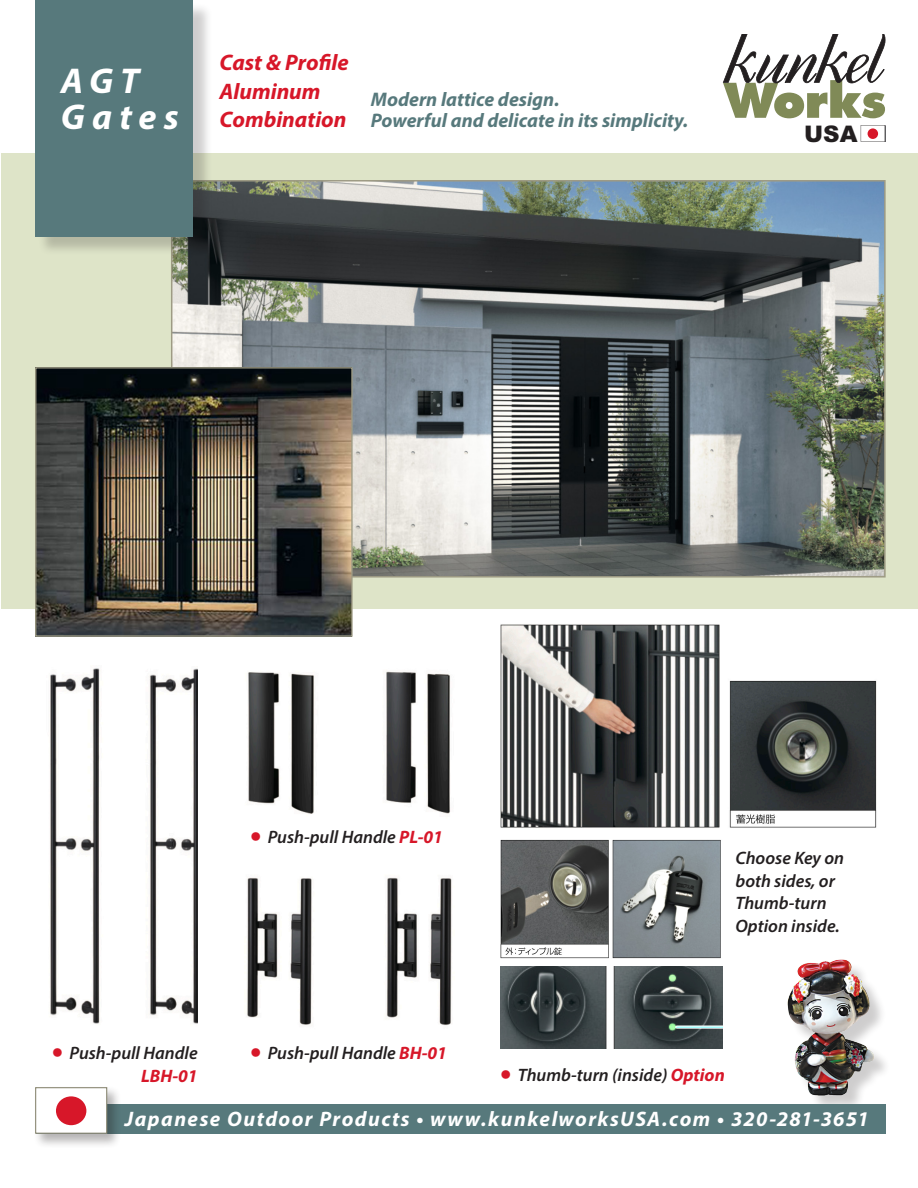
<style>
.page{position:relative;width:918px;height:1188px;background:#fff}
.page>*{position:absolute;margin:0;border:0;box-sizing:border-box;transform-origin:0 0}
.t1{font:italic 700 36px/36px "Myriad Pro";letter-spacing:.195em;color:#fff}
.t2{font:900 22.8px "Arial";color:#231f20}
.Boxy_Type{font:italic 700 22.5px/28.5px "Myriad Pro";color:#d71729}
.t3{font:italic 700 21px "Myriad Pro";letter-spacing:.07em;color:#fff}
.Boxy_Type-2{font:italic 700 19.65px "Myriad Pro";color:#57797c}
.Boxy_Type-3{font:italic 600 18px/22.5px "Myriad Pro";color:#231f20}
.Boxy_Type-4{font:italic 700 18px "Myriad Pro";color:#d71729}
.s1{font-size:36px;color:#d71729}
.s2{font-weight:700;color:#d71729}
</style>
<div class="page">
<div style="left:1px;top:154px;width:917px;height:455px;background:#dee4c8"></div>
<svg style="left:723px;top:35px;width:163px;height:83px"></svg>
<svg style="left:861px;top:125px;width:24px;height:17px"></svg>
<img style="left:174px;top:183px;width:709px;height:392px">
<div style="left:37px;top:2px;width:175px;height:254px;background:#231f20;opacity:.22"></div>
<div style="left:35px;top:0;width:158px;height:236px;background:#57797c"></div>
<div style="left:790px;top:962px;width:101px;height:151px;background:#231f20;opacity:.22"></div>
<img style="left:787px;top:959px;width:99px;height:142px">
<img style="left:37px;top:369px;width:314px;height:266px">
<div style="left:35px;top:367px;width:318px;height:270px;border:1px solid #9e9b84"></div>
<img style="left:247px;top:877px;width:205px;height:149px">
<img style="left:50px;top:668px;width:50px;height:356px">
<img style="left:248px;top:671px;width:202px;height:143px">
<img style="left:149px;top:668px;width:49px;height:356px">
<img style="left:500px;top:624px;width:377px;height:204px">
<img style="left:500px;top:966px;width:222px;height:82px">
<img style="left:500px;top:839px;width:221px;height:120px">
<div style="left:36px;top:1105px;width:850px;height:29px;background:#57797c"></div>
<div style="left:34px;top:1086px;width:88px;height:63px;background:#231f20;opacity:.33"></div>
<div style="left:35px;top:1087px;width:72px;height:47px;background:#fff;border:1px solid #8c8a75"></div>
<div style="left:56px;top:1096px;width:30px;height:29px;background:#d71729;border-radius:50%"></div>
<p class="t1" style="left:61px;top:62px;width:120px">AGT<br>Gates</p>
<p class="Boxy_Type" style="left:220px;top:48px;width:131px">Cast &amp; Profile</p>
<p class="Boxy_Type" style="left:220px;top:76px;width:129px">Aluminum<br>Combination</p>
<p class="Boxy_Type-2" style="left:371px;top:86px;width:190px">Modern lattice design.</p>
<p class="Boxy_Type-2" style="left:371px;top:107px;width:319px">Powerful and delicate in its simplicity.</p>
<p class="t2" style="left:804px;top:117px;width:55px">USA</p>
<p class="Boxy_Type-3" style="left:250px;top:825px;width:194px"><span class="s1">•</span> Push-pull Handle <span class="s2">PL-01</span></p>
<p class="Boxy_Type-3" style="left:735px;top:846px;width:110px">Choose Key on both sides, or<br>Thumb-turn<br>Option inside.</p>
<p class="Boxy_Type-3" style="left:52px;top:1041px;width:147px"><span class="s1">•</span> Push-pull Handle</p>
<p class="Boxy_Type-3" style="left:250px;top:1041px;width:198px"><span class="s1">•</span> Push-pull Handle <span class="s2">BH-01</span></p>
<p class="Boxy_Type-4" style="left:141px;top:1064px;width:58px">LBH-01</p>
<p class="Boxy_Type-3" style="left:500px;top:1063px;width:226px"><span class="s1">•</span> Thumb-turn (inside) <span class="s2">Option</span></p>
<p class="t3" style="left:125px;top:1106px;width:746px">Japanese Outdoor Products • www.kunkelworksUSA.com • 320-281-3651</p>
</div>
